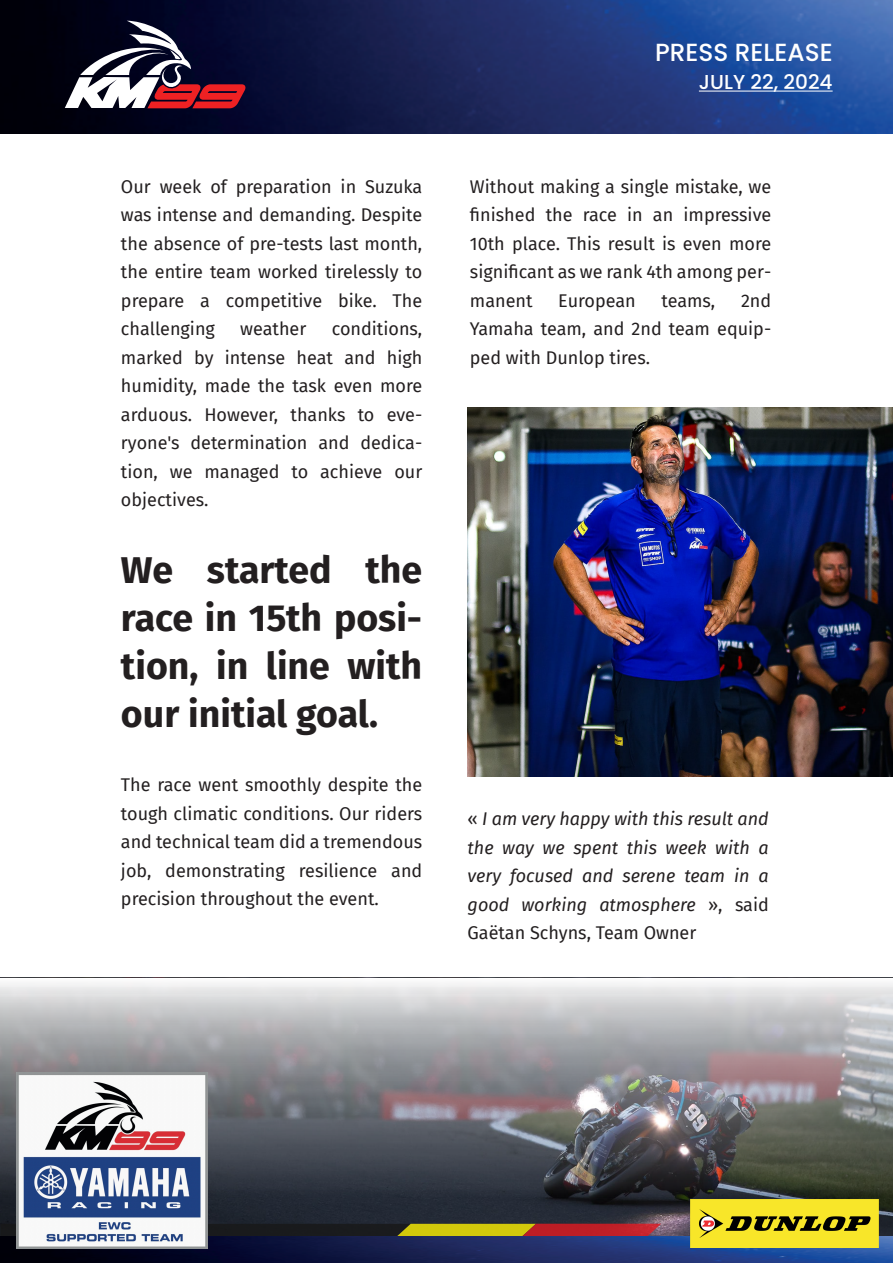
<style>
.page{position:relative;width:893px;height:1263px;background:#fff}
.page>*{position:absolute;margin:0;border:0;box-sizing:border-box;transform-origin:0 0}
.t1{font:700 37.5px/48px "Fira Sans";color:#231f20;text-align:justify}
.t2{font:500 24.75px "Poppins";color:#fff}
.t3{font:500 20.1px "Poppins";color:#fff}
.t4{font:18px/28.5px "Fira Sans";color:#231f20;text-align:justify}
.t5{font:italic 18px/28.5px "Fira Sans";color:#231f20;text-align:justify}
.s1{font-style:normal}
</style>
<div class="page">
<svg style="left:0;top:977px;width:893px;height:240px;background:#86868a"></svg>
<img style="left:0;top:0;width:893px;height:133px">
<svg style="left:65px;top:21px;width:180px;height:87px"></svg>
<hr style="left:699px;top:91px;width:134px;height:1px;background:#fff">
<svg style="left:0;top:1224px;width:661px;height:13px;background:#714821"></svg>
<img style="left:0;top:1237px;width:893px;height:26px">
<img style="left:16px;top:1073px;width:191px;height:175px">
<img style="left:691px;top:1200px;width:187px;height:47px">
<img style="left:468px;top:407px;width:425px;height:370px">
<p class="t4" style="left:121px;top:172px;width:303px">Our week of preparation in Suzuka was intense and demanding. Despite the absence of pre-tests last month, the entire team worked tirelessly to prepare a competitive bike. The challenging</p>
<p class="t4" style="left:121px;top:314px;width:303px;text-indent:211px">conditions, marked by intense heat and high humidity, made the task even more arduous. However, thanks to eve&shy;ryone's determination and dedica&shy;tion, we managed to achieve our objectives.</p>
<p class="t4" style="left:240px;top:314px;width:68px">weather</p>
<h1 class="t1" style="left:121px;top:543px;width:303px">We started the race in 15th posi&shy;tion, in line with our initial goal.</h1>
<p class="t4" style="left:121px;top:770px;width:303px">The race went smoothly despite the tough climatic conditions. Our riders and technical team did a tremendous job, demonstrating resilience and precision throughout the event.</p>
<h2 class="t2" style="left:655px;top:38px;width:179px">PRESS RELEASE</h2>
<p class="t3" style="left:699px;top:70px;width:135px">JULY 22, 2024</p>
<p class="t4" style="left:470px;top:172px;width:303px">Without making a single mistake, we finished the race in an impressive 10th place. This result is even more significant as we rank 4th among per&shy;manent</p>
<p class="t4" style="left:470px;top:286px;width:303px;text-indent:271px">2nd Yamaha team, and 2nd team equip&shy;ped with Dunlop tires.</p>
<p class="t4" style="left:558px;top:286px;width:79px">European</p>
<p class="t4" style="left:661px;top:286px;width:55px">teams,</p>
<p class="t5" style="left:468px;top:804px;width:303px"><span class="s1">«</span> I am very happy with this result and the way we spent this week with a very focused and serene team in a good working atmosphere <span class="s1">», said Gaëtan Schyns, Team Owner</span></p>
</div>
